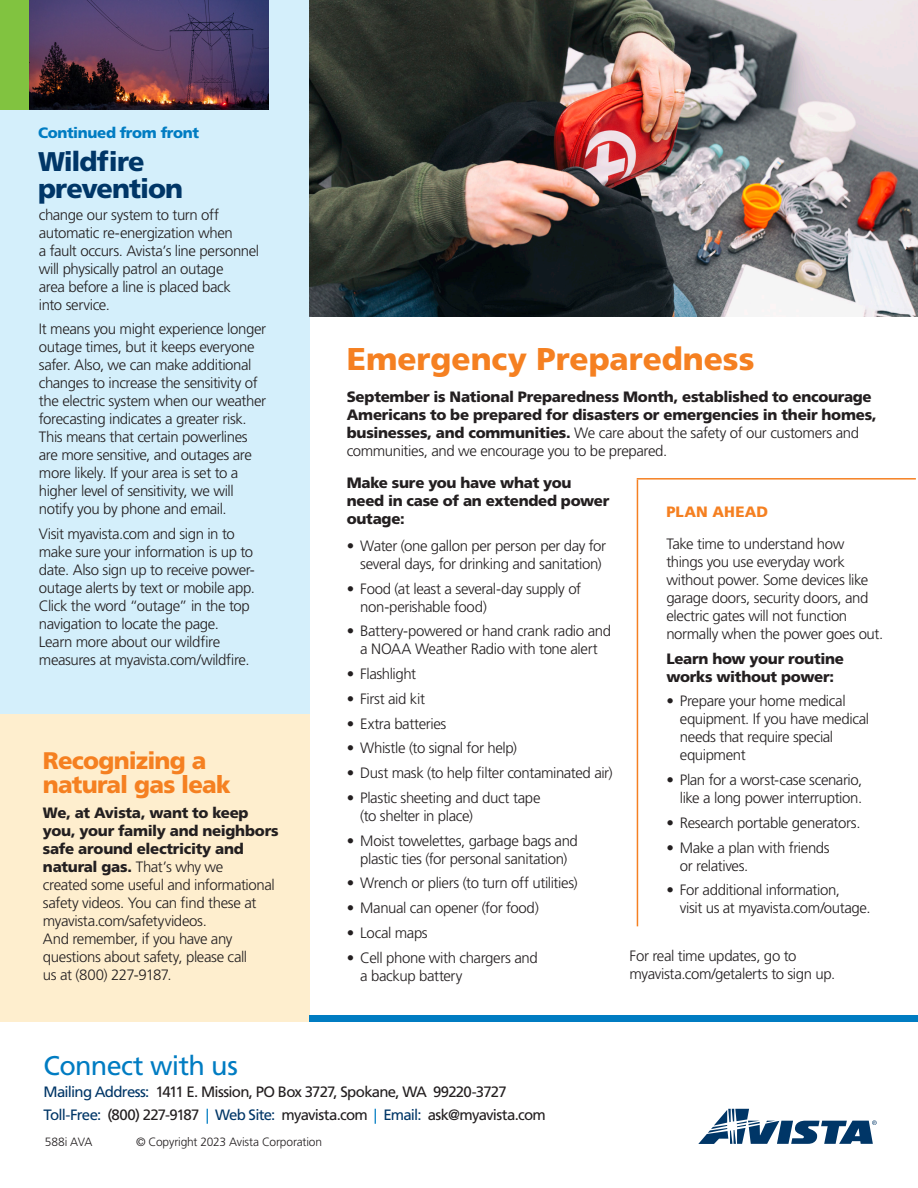
<style>
.page{position:relative;width:918px;height:1188px;background:#fff}
.page>*{position:absolute;margin:0;border:0;box-sizing:border-box;transform-origin:0 0}
.Headline{font:900 31.5px "Frutiger LT Std";letter-spacing:-.005em;color:#f58021}
.Headline-2{font:900 27px/27px "Frutiger LT Std";letter-spacing:-.035em;color:#003667}
.Headline-3{font:27px "Frutiger LT Std";letter-spacing:-.025em;color:#007cc2}
.Body_newsletter{font:900 24px/24px "Frutiger LT Std";letter-spacing:-.035em;color:#f58021}
.Body_newsletter-2{font:300 15px/18px "Frutiger LT Std";letter-spacing:-.025em;color:#231f20}
.Body_newsletter-3{font:900 15px/18px "Frutiger LT Std";letter-spacing:-.02em;color:#231f20}
.Headline-4{font:15px "Frutiger LT Std";letter-spacing:-.05em;color:#231f20}
.Headline-5{font:900 15px "Frutiger LT Std";letter-spacing:-.025em;color:#007cc2}
.Headline-6{font:900 15px "Frutiger LT Std";letter-spacing:.01em;color:#f58021}
.Headline-7{font:300 12px "Frutiger LT Std";letter-spacing:-.015em;color:#231f20}
.s1{font-weight:900}
.s2{font-weight:300}
.s3{color:#003667}
.s4{color:#007cc2}
</style>
<div class="page">
<div style="left:0;top:0;width:309px;height:1021px;background:#d4effb"></div>
<div style="left:0;top:714px;width:309px;height:307px;background:#feeece"></div>
<svg style="left:698px;top:1109px;width:179px;height:35px"></svg>
<img style="left:29px;top:0;width:240px;height:110px">
<div style="left:309px;top:1015px;width:609px;height:6px;background:#007cc2"></div>
<hr style="left:637px;top:480px;width:1px;height:446px;background:#f58021">
<img style="left:309px;top:0;width:609px;height:316px">
<hr style="left:637px;top:478px;width:279px;height:2px;background:#f58021">
<div style="left:0;top:0;width:29px;height:110px;background:#81c340"></div>
<p class="Headline-5" style="left:38px;top:123px;width:163px">Continued from front</p>
<p class="Headline-2" style="left:38px;top:148px;width:147px">Wildfire prevention</p>
<p class="Body_newsletter-2" style="left:39px;top:206px;width:222px">change our system to turn off automatic re-energization when<br>a fault occurs. Avista’s line personnel will physically patrol an outage<br>area before a line is placed back<br>into service.</p>
<p class="Body_newsletter-2" style="left:39px;top:320px;width:229px">It means you might experience longer outage times, but it keeps everyone safer. Also, we can make additional changes to increase the sensitivity of the electric system when our weather forecasting indicates a greater risk.<br>This means that certain powerlines are more sensitive, and outages are more likely. If your area is set to a higher level of sensitivity, we will notify you by phone and email.</p>
<p class="Body_newsletter-2" style="left:39px;top:525px;width:218px">Visit myavista.com and sign in to make sure your information is up to date. Also sign up to receive power&shy;outage alerts by text or mobile app.<br>Click the word “outage” in the top navigation to locate the page.<br>Learn more about our wildfire measures at myavista.com/wildfire.</p>
<p class="Body_newsletter" style="left:43px;top:749px;width:189px">Recognizing a natural gas leak</p>
<p class="Body_newsletter-2" style="left:43px;top:804px;width:237px"><span class="s1">We, at Avista, want to keep you, your family and neighbors safe around electricity and natural gas.</span> That’s why we<br>created some useful and informational safety videos. You can find these at myavista.com/safetyvideos.<br>And remember, if you have any questions about safety, please call<br>us at (800) 227-9187.</p>
<p class="Headline" style="left:347px;top:340px;width:409px">Emergency Preparedness</p>
<p class="Body_newsletter-3" style="left:347px;top:387px;width:531px">September is National Preparedness Month, established to encourage Americans to be prepared for disasters or emergencies in their homes, businesses, and communities. <span class="s2">We care about the safety of our customers and communities, and we encourage you to be prepared.</span></p>
<p class="Body_newsletter-3" style="left:347px;top:473px;width:264px">Make sure you have what you need in case of an extended power outage:</p>
<p class="Headline-6" style="left:666px;top:503px;width:103px">PLAN AHEAD</p>
<p class="Body_newsletter-2" style="left:666px;top:535px;width:218px">Take time to understand how things you use everyday work without power. Some devices like garage doors, security doors, and electric gates will not function normally when the power goes out.</p>
<p class="Body_newsletter-3" style="left:666px;top:649px;width:179px">Learn how your routine works without power:</p>
<p class="Body_newsletter-2" style="left:680px;top:692px;width:191px;text-indent:-14px">• Prepare your home medical equipment. If you have medical needs that require special equipment</p>
<p class="Body_newsletter-2" style="left:666px;top:771px;width:198px;text-align:right">• Plan for a worst-case scenario, like a long power interruption.</p>
<p class="Body_newsletter-2" style="left:666px;top:814px;width:196px">• Research portable generators.</p>
<p class="Body_newsletter-2" style="left:680px;top:839px;width:151px;text-indent:-14px">• Make a plan with friends or relatives.</p>
<p class="Body_newsletter-2" style="left:680px;top:881px;width:192px;text-indent:-14px">• For additional information,<br>visit us at myavista.com/outage.</p>
<p class="Body_newsletter-2" style="left:347px;top:537px;width:261px;text-align:center">• Water (one gallon per person per day for several days, for drinking and sanitation)</p>
<p class="Body_newsletter-2" style="left:360px;top:580px;width:222px;text-indent:-14px">• Food (at least a several-day supply of non-perishable food)</p>
<p class="Body_newsletter-2" style="left:347px;top:622px;width:266px;text-align:center">• Battery-powered or hand crank radio and a NOAA Weather Radio with tone alert</p>
<p class="Body_newsletter-2" style="left:347px;top:665px;width:71px">• Flashlight</p>
<p class="Body_newsletter-2" style="left:347px;top:690px;width:80px">• First aid kit</p>
<p class="Body_newsletter-2" style="left:347px;top:715px;width:101px">• Extra batteries</p>
<p class="Body_newsletter-2" style="left:347px;top:739px;width:172px">• Whistle (to signal for help)</p>
<p class="Body_newsletter-2" style="left:347px;top:764px;width:267px">• Dust mask (to help filter contaminated air)</p>
<p class="Body_newsletter-2" style="left:360px;top:789px;width:182px;text-indent:-14px">• Plastic sheeting and duct tape (to shelter in place)</p>
<p class="Body_newsletter-2" style="left:347px;top:832px;width:233px;text-align:center">• Moist towelettes, garbage bags and plastic ties (for personal sanitation)</p>
<p class="Body_newsletter-2" style="left:347px;top:874px;width:232px">• Wrench or pliers (to turn off utilities)</p>
<p class="Body_newsletter-2" style="left:347px;top:899px;width:194px">• Manual can opener (for food)</p>
<p class="Body_newsletter-2" style="left:347px;top:924px;width:83px">• Local maps</p>
<p class="Body_newsletter-2" style="left:360px;top:949px;width:179px;text-indent:-14px">• Cell phone with chargers and a backup battery</p>
<p class="Body_newsletter-2" style="left:630px;top:947px;width:207px">For real time updates, go to myavista.com/getalerts to sign up.</p>
<p class="Headline-3" style="left:44px;top:1050px;width:196px">Connect with us</p>
<p class="Headline-4" style="left:44px;top:1083px;width:465px"><span class="s3">Mailing Address:</span> 1411 E. Mission, PO Box 3727, Spokane, WA 99220-3727</p>
<p class="Headline-4" style="left:44px;top:1106px;width:504px"><span class="s3">Toll-Free:</span> (800) 227-9187 <span class="s4">|</span> <span class="s3">Web Site:</span> myavista.com <span class="s4">|</span> <span class="s3">Email:</span> ask@myavista.com</p>
<p class="Headline-7" style="left:45px;top:1135px;width:49px">588i AVA</p>
<p class="Headline-7" style="left:136px;top:1135px;width:188px">© Copyright 2023 Avista Corporation</p>
</div>
